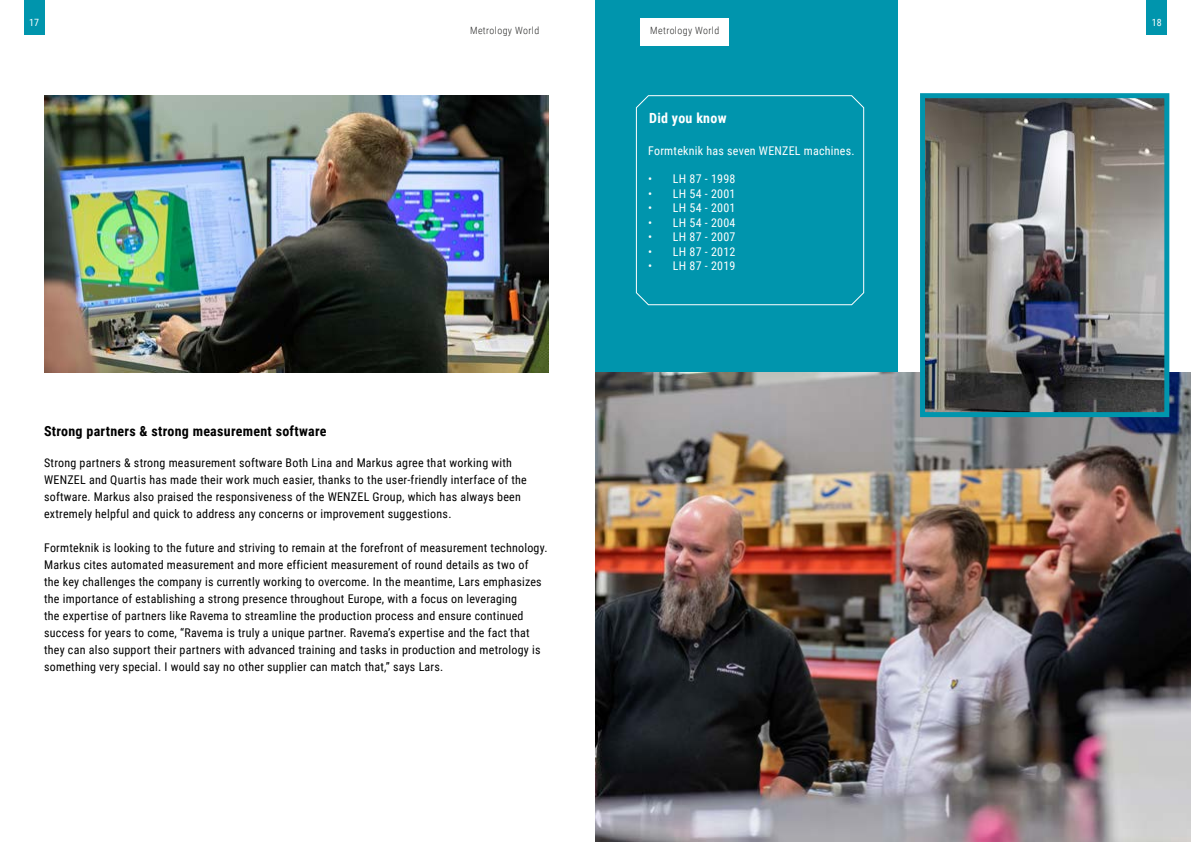
<style>
.page{position:relative;width:1191px;height:842px;background:#fff}
.page>*{position:absolute;margin:0;border:0;box-sizing:border-box;transform-origin:0 0}
.t1{font:700 14px "Roboto Condensed";letter-spacing:.02em;color:#000}
.t2{font:700 14px "Roboto Condensed";letter-spacing:.02em;color:#fff}
.t3{font:12px/17px "Roboto Condensed";letter-spacing:.02em;color:#000}
.t4{font:12px "Roboto Condensed";letter-spacing:.02em;color:#fff}
.t5{font:300 10px "Roboto Condensed";letter-spacing:.04em;color:#282827}
.t6{font:10px "Roboto Condensed";color:#fff}
</style>
<div class="page">
<img style="left:44px;top:96px;width:505px;height:276px">
<div style="left:595px;top:0;width:302px;height:842px;background:#0095ad"></div>
<svg style="left:635px;top:95px;width:229px;height:211px"></svg>
<img style="left:595px;top:372px;width:596px;height:470px">
<img style="left:926px;top:99px;width:237px;height:312px">
<div style="left:920px;top:93px;width:249px;height:324px;border:5px solid #0095ad"></div>
<div style="left:640px;top:19px;width:89px;height:27px;background:#fff"></div>
<div style="left:1146px;top:0;width:20px;height:34px;background:#0095ad"></div>
<div style="left:24px;top:0;width:20px;height:34px;background:#0095ad"></div>
<p class="t6" style="left:29px;top:16px;width:11px">17</p>
<p class="t5" style="left:470px;top:23px;width:71px">Metrology World</p>
<p class="t5" style="left:650px;top:23px;width:71px">Metrology World</p>
<p class="t2" style="left:649px;top:109px;width:79px">Did you know</p>
<p class="t4" style="left:648px;top:142px;width:208px">Formteknik has seven WENZEL machines.</p>
<p class="t4" style="left:648px;top:171px;width:89px">• LH 87 - 1998</p>
<p class="t4" style="left:648px;top:185px;width:89px">• LH 54 - 2001</p>
<p class="t4" style="left:648px;top:200px;width:89px">• LH 54 - 2001</p>
<p class="t4" style="left:648px;top:214px;width:89px">• LH 54 - 2004</p>
<p class="t4" style="left:648px;top:228px;width:89px">• LH 87 - 2007</p>
<p class="t4" style="left:648px;top:243px;width:89px">• LH 87 - 2012</p>
<p class="t4" style="left:648px;top:257px;width:89px">• LH 87 - 2019</p>
<p class="t1" style="left:44px;top:421px;width:284px">Strong partners &amp; strong measurement software</p>
<p class="t3" style="left:44px;top:454px;width:484px">Strong partners &amp; strong measurement software Both Lina and Markus agree that working with WENZEL and Quartis has made their work much easier, thanks to the user-friendly interface of the software. Markus also praised the responsiveness of the WENZEL Group, which has always been extremely helpful and quick to address any concerns or improvement suggestions.</p>
<p class="t3" style="left:44px;top:539px;width:505px">Formteknik is looking to the future and striving to remain at the forefront of measurement technology.<br>Markus cites automated measurement and more efficient measurement of round details as two of<br>the key challenges the company is currently working to overcome. In the meantime, Lars emphasizes the importance of establishing a strong presence throughout Europe, with a focus on leveraging<br>the expertise of partners like Ravema to streamline the production process and ensure continued success for years to come, “Ravema is truly a unique partner. Ravema’s expertise and the fact that they can also support their partners with advanced training and tasks in production and metrology is something very special. I would say no other supplier can match that,” says Lars.</p>
<p class="t6" style="left:1151px;top:16px;width:11px">18</p>
</div>
